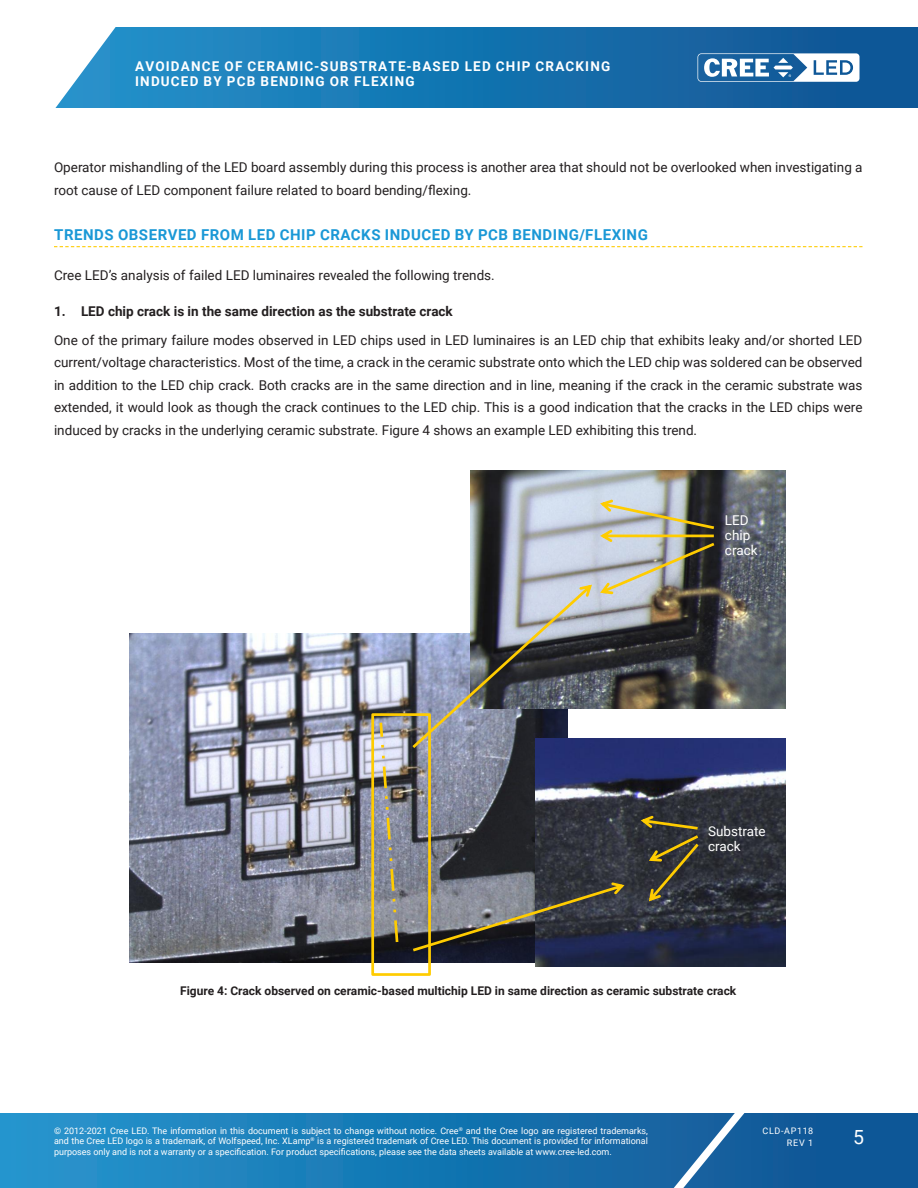
<style>
.page{position:relative;width:918px;height:1188px;background:#fff}
.page>*{position:absolute;margin:0;border:0;box-sizing:border-box;transform-origin:0 0}
.t1{font:19.5px "Roboto";color:#fff}
.t2{font:16.2px "Verdana";color:#000}
.Section_heading_with{font:700 15px "Roboto";letter-spacing:.035em;color:#1a98d6}
.t3{font:13.5px/22.5px "Roboto";color:#231f20}
.t4{font:700 13.5px/15px "Roboto";letter-spacing:.085em;color:#fff}
.t5{font:700 13.5px "Roboto";color:#231f20}
.t6{font:13.5px/15px "Roboto";color:#fff}
.t7{font:700 12px "Roboto";color:#231f20}
.t8{font:9px/10.8px "Roboto";color:#fff;text-align:justify}
.t9{font:9px/12px "Roboto";letter-spacing:.085em;color:#fff;text-align:right}
</style>
<div class="page">
<svg style="left:0;top:1113px;width:918px;height:75px;background:#1876b2"></svg>
<svg style="left:644px;top:1113px;width:117px;height:75px;background:#296da6"></svg>
<svg style="left:55px;top:27px;width:863px;height:81px;background:#2078b2"></svg>
<svg style="left:698px;top:53px;width:162px;height:29px"></svg>
<svg style="left:54px;top:246px;width:808px;height:1px"></svg>
<img style="left:129px;top:633px;width:406px;height:329px">
<img style="left:535px;top:739px;width:251px;height:227px">
<div style="left:371px;top:713px;width:60px;height:263px;border:3px solid #fc0"></div>
<svg style="left:641px;top:816px;width:58px;height:85px;background:#494532"></svg>
<img style="left:470px;top:471px;width:316px;height:238px">
<img style="left:412px;top:585px;width:180px;height:163px">
<svg style="left:413px;top:882px;width:211px;height:69px;background:#575757"></svg>
<svg style="left:378px;top:720px;width:22px;height:225px;background:#959595"></svg>
<img style="left:600px;top:500px;width:114px;height:94px">
<p class="t4" style="left:135px;top:58px;width:477px">AVOIDANCE OF CERAMIC-SUBSTRATE-BASED LED CHIP CRACKING<br>INDUCED BY PCB BENDING OR FLEXING</p>
<p class="t3" style="left:54px;top:156px;width:810px">Operator mishandling of the LED board assembly during this process is another area that should not be overlooked when investigating a root cause of LED component failure related to board bending/flexing.</p>
<p class="Section_heading_with" style="left:54px;top:224px;width:595px">TRENDS OBSERVED FROM LED CHIP CRACKS INDUCED BY PCB BENDING/FLEXING</p>
<p class="t3" style="left:54px;top:263px;width:442px">Cree LED’s analysis of failed LED luminaires revealed the following trends.</p>
<p class="t5" style="left:54px;top:301px;width:400px">1. LED chip crack is in the same direction as the substrate crack</p>
<p class="t3" style="left:54px;top:328px;width:810px;text-align:justify">One of the primary failure modes observed in LED chips used in LED luminaires is an LED chip that exhibits leaky and/or shorted LED current/voltage characteristics. Most of the time, a crack in the ceramic substrate onto which the LED chip was soldered can be observed in addition to the LED chip crack. Both cracks are in the same direction and in line, meaning if the crack in the ceramic substrate was extended, it would look as though the crack continues to the LED chip. This is a good indication that the cracks in the LED chips were induced by cracks in the underlying ceramic substrate. Figure 4 shows an example LED exhibiting this trend.</p>
<p class="t2" style="left:675px;top:394px;width:121px">LED chip crack</p>
<p class="t6" style="left:725px;top:512px;width:34px">LED chip crack</p>
<p class="t6" style="left:708px;top:824px;width:59px">Substrate crack</p>
<p class="t7" style="left:180px;top:982px;width:558px">Figure 4: Crack observed on ceramic-based multichip LED in same direction as ceramic substrate crack</p>
<p class="t8" style="left:54px;top:1125px;width:596px">© 2012-2021 Cree LED. The information in this document is subject to change without notice. Cree<sup>®</sup> and the Cree logo are registered trademarks, and the Cree LED logo is a trademark, of Wolfspeed, Inc. XLamp<sup>®</sup> is a registered trademark of Cree LED. This document is provided for informational purposes only and is not a warranty or a specification. For product specifications, please see the data sheets available at www.cree-led.com.</p>
<p class="t9" style="left:762px;top:1124px;width:52px">CLD-AP118<br>REV 1</p>
<h1 class="t1" style="left:853px;top:1123px;width:12px">5</h1>
</div>
